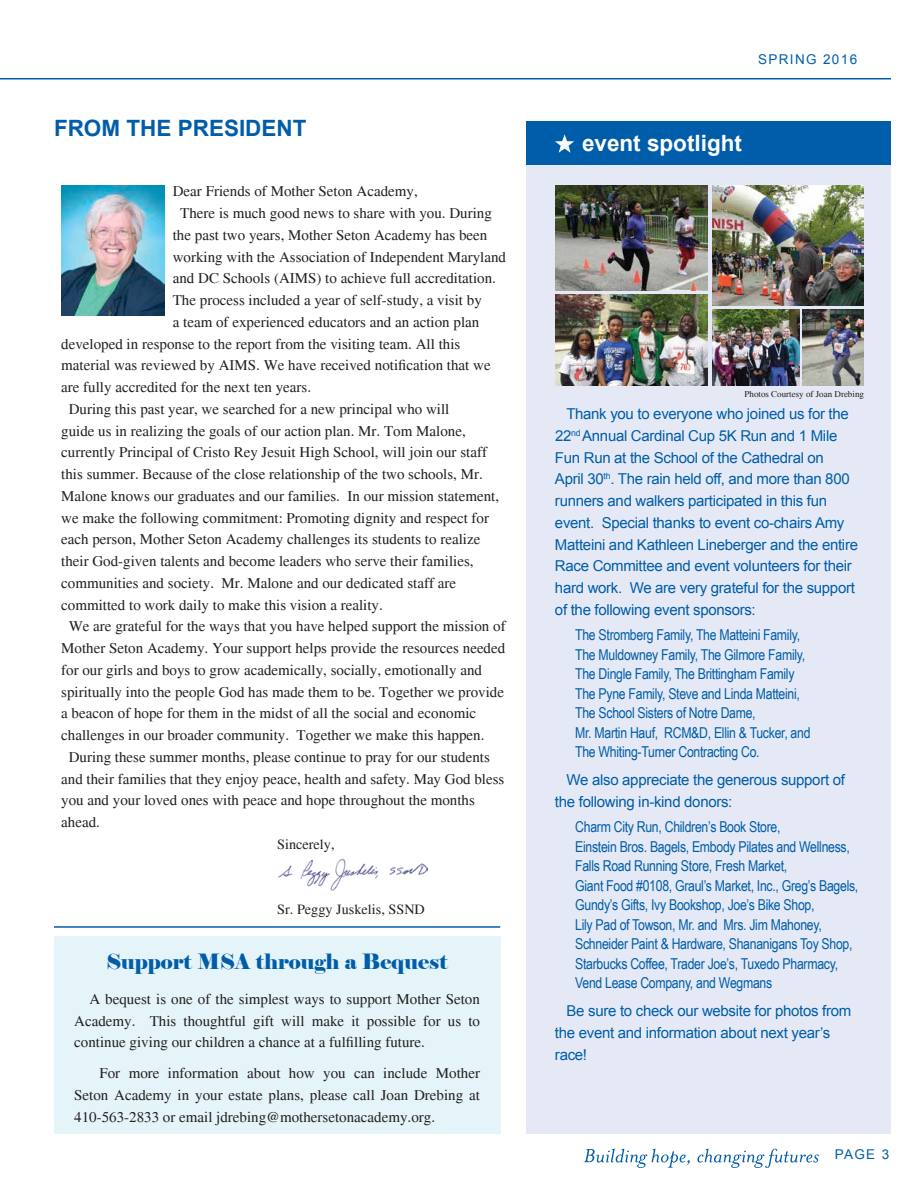
<style>
.page{position:relative;width:918px;height:1188px;background:#fff}
.page>*{position:absolute;margin:0;border:0;box-sizing:border-box;transform-origin:0 0}
.t1{font:700 22.5px "Arial";color:#005da9}
.t2{font:700 22.5px "Arial";color:#fff}
.t3{font:21px "Elephant";color:#005da9}
.t4{font:15px/21.8px "Times";color:#231f20;text-align:justify}
.t5{font:15px/19.5px "Arial Narrow";letter-spacing:-.02em;color:#005da9}
.t6{font:15px/21.8px "Arial";letter-spacing:-.02em;color:#005da9}
.t7{font:14.25px "Times";color:#231f20}
.t8{font:13.5px "Arial";letter-spacing:.1em;color:#005da9}
.t9{font:9px "Times";color:#231f20}
</style>
<div class="page">
<div style="left:54px;top:936px;width:446px;height:198px;background:#e5f4f9"></div>
<hr style="left:0;top:78px;width:891px;height:2px;background:#005da9">
<div style="left:526px;top:125px;width:365px;height:1009px;background:#e5e9f5"></div>
<hr style="left:54px;top:926px;width:446px;height:2px;background:#005da9">
<div style="left:526px;top:122px;width:365px;height:43px;background:#005da9"></div>
<svg style="left:555px;top:134px;width:19px;height:19px"></svg>
<svg style="left:584px;top:1149px;width:106px;height:19px"></svg>
<svg style="left:697px;top:1149px;width:122px;height:19px"></svg>
<img style="left:277px;top:859px;width:151px;height:32px">
<img style="left:61px;top:186px;width:104px;height:130px">
<img style="left:555px;top:186px;width:152px;height:105px">
<img style="left:712px;top:186px;width:152px;height:120px">
<img style="left:803px;top:310px;width:61px;height:76px">
<img style="left:555px;top:295px;width:152px;height:91px">
<img style="left:712px;top:310px;width:87px;height:76px">
<h1 class="t1" style="left:54px;top:113px;width:254px">FROM THE PRESIDENT</h1>
<p class="t4" style="left:173px;top:181px;width:246px">Dear Friends of Mother Seton Academy,</p>
<p class="t4" style="left:180px;top:202px;width:313px">There is much good news to share with you. During</p>
<p class="t4" style="left:173px;top:224px;width:316px">the past two years, Mother Seton Academy has been</p>
<p class="t4" style="left:173px;top:246px;width:335px">working with the Association of Independent Maryland</p>
<p class="t4" style="left:173px;top:268px;width:325px">and DC Schools (AIMS) to achieve full accreditation.</p>
<p class="t4" style="left:173px;top:289px;width:311px">The process included a year of self-study, a visit by</p>
<p class="t4" style="left:173px;top:311px;width:308px">a team of experienced educators and an action plan</p>
<p class="t4" style="left:61px;top:333px;width:401px">developed in response to the report from the visiting team. All this</p>
<p class="t4" style="left:61px;top:355px;width:431px">material was reviewed by AIMS. We have received notification that we</p>
<p class="t4" style="left:61px;top:376px;width:251px">are fully accredited for the next ten years.</p>
<p class="t4" style="left:69px;top:398px;width:382px">During this past year, we searched for a new principal who will</p>
<p class="t4" style="left:61px;top:420px;width:406px">guide us in realizing the goals of our action plan. Mr. Tom Malone,</p>
<p class="t4" style="left:61px;top:442px;width:427px">currently Principal of Cristo Rey Jesuit High School, will join our staff</p>
<p class="t4" style="left:61px;top:463px;width:423px">this summer. Because of the close relationship of the two schools, Mr.</p>
<p class="t4" style="left:61px;top:485px;width:439px">Malone knows our graduates and our families. In our mission statement,</p>
<p class="t4" style="left:61px;top:507px;width:429px">we make the following commitment: Promoting dignity and respect for</p>
<p class="t4" style="left:61px;top:529px;width:421px">each person, Mother Seton Academy challenges its students to realize</p>
<p class="t4" style="left:61px;top:550px;width:414px">their God-given talents and become leaders who serve their families,</p>
<p class="t4" style="left:61px;top:572px;width:396px">communities and society. Mr. Malone and our dedicated staff are</p>
<p class="t4" style="left:61px;top:594px;width:323px">committed to work daily to make this vision a reality.</p>
<p class="t4" style="left:69px;top:616px;width:438px">We are grateful for the ways that you have helped support the mission of</p>
<p class="t4" style="left:61px;top:637px;width:446px">Mother Seton Academy. Your support helps provide the resources needed</p>
<p class="t4" style="left:61px;top:659px;width:422px">for our girls and boys to grow academically, socially, emotionally and</p>
<p class="t4" style="left:61px;top:681px;width:444px">spiritually into the people God has made them to be. Together we provide</p>
<p class="t4" style="left:61px;top:703px;width:416px">a beacon of hope for them in the midst of all the social and economic</p>
<p class="t4" style="left:61px;top:724px;width:425px">challenges in our broader community. Together we make this happen.</p>
<p class="t4" style="left:69px;top:746px;width:423px">During these summer months, please continue to pray for our students</p>
<p class="t4" style="left:61px;top:768px;width:445px">and their families that they enjoy peace, health and safety. May God bless</p>
<p class="t4" style="left:61px;top:790px;width:415px">you and your loved ones with peace and hope throughout the months</p>
<p class="t4" style="left:61px;top:811px;width:40px">ahead.</p>
<p class="t7" style="left:277px;top:836px;width:59px">Sincerely,</p>
<p class="t7" style="left:277px;top:901px;width:149px">Sr. Peggy Juskelis, SSND</p>
<h2 class="t3" style="left:106px;top:948px;width:343px">Support MSA through a Bequest</h2>
<p class="t4" style="left:74px;top:988px;width:407px;text-indent:15px">A bequest is one of the simplest ways to support Mother Seton Academy. This thoughtful gift will make it possible for us to continue giving our children a chance at a fulfilling future.</p>
<p class="t4" style="left:74px;top:1062px;width:407px;text-indent:25px">For more information about how you can include Mother Seton Academy in your estate plans, please call Joan Drebing at 410-563-2833 or email jdrebing@mothersetonacademy.org.</p>
<p class="t8" style="left:758px;top:50px;width:101px">SPRING 2016</p>
<h1 class="t2" style="left:582px;top:128px;width:162px">event spotlight</h1>
<p class="t9" style="left:745px;top:389px;width:121px">Photos Courtesy of Joan Drebing</p>
<p class="t6" style="left:555px;top:403px;width:305px;text-indent:11px">Thank you to everyone who joined us for the 22<sup>nd</sup> Annual Cardinal Cup 5K Run and 1 Mile Fun Run at the School of the Cathedral on<br>April 30<sup>th</sup>. The rain held off, and more than 800 runners and walkers participated in this fun event. Special thanks to event co-chairs Amy Matteini and Kathleen Lineberger and the entire Race Committee and event volunteers for their hard work. We are very grateful for the support of the following event sponsors:</p>
<p class="t5" style="left:575px;top:625px;width:237px">The Stromberg Family, The Matteini Family, The Muldowney Family, The Gilmore Family, The Dingle Family, The Brittingham Family The Pyne Family, Steve and Linda Matteini, The School Sisters of Notre Dame,<br>Mr. Martin Hauf, RCM&amp;D, Ellin &amp; Tucker, and The Whiting-Turner Contracting Co.</p>
<p class="t6" style="left:555px;top:769px;width:292px;text-indent:12px">We also appreciate the generous support of the following in-kind donors:</p>
<p class="t5" style="left:575px;top:817px;width:285px">Charm City Run, Children’s Book Store,<br>Einstein Bros. Bagels, Embody Pilates and Wellness, Falls Road Running Store, Fresh Market,<br>Giant Food #0108, Graul’s Market, Inc., Greg’s Bagels, Gundy’s Gifts, Ivy Bookshop, Joe’s Bike Shop,<br>Lily Pad of Towson, Mr. and Mrs. Jim Mahoney, Schneider Paint &amp; Hardware, Shananigans Toy Shop, Starbucks Coffee, Trader Joe’s, Tuxedo Pharmacy, Vend Lease Company, and Wegmans</p>
<p class="t6" style="left:555px;top:1000px;width:298px;text-indent:12px">Be sure to check our website for photos from the event and information about next year’s race!</p>
<p class="t8" style="left:835px;top:1145px;width:56px">PAGE 3</p>
</div>
